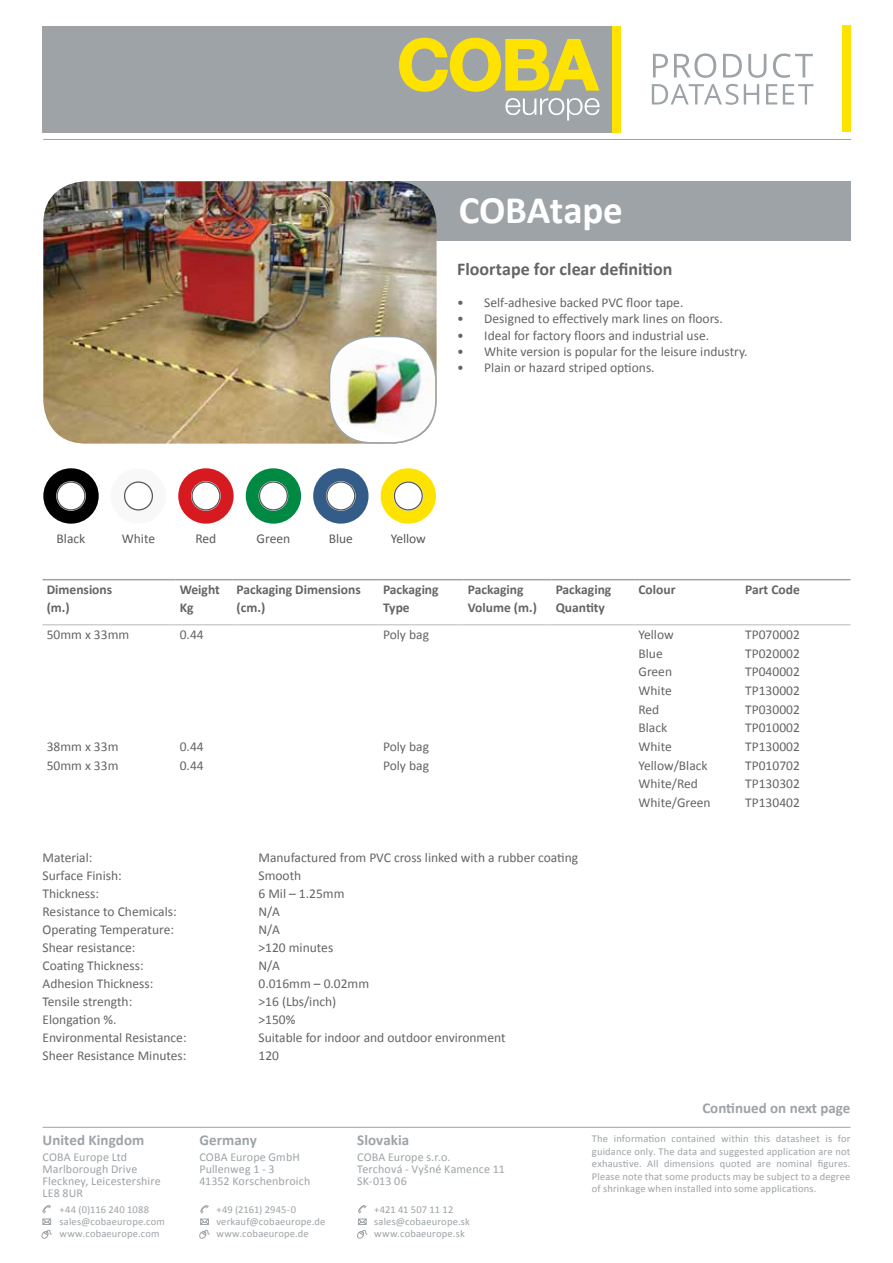
<style>
.page{position:relative;width:893px;height:1263px;background:#fff}
.page>*{position:absolute;margin:0;border:0;box-sizing:border-box;transform-origin:0 0}
.t1{font:700 39px "Calibri";letter-spacing:-.005em;color:#fff}
.t2{font:700 18px "Calibri";color:#636466}
.t3{font:700 15px "Calibri";color:#9da3a6}
.t4{font:13.5px "Calibri";color:#636466}
.t5{font:700 13.5px/18px "Calibri";color:#636466}
.t6{font:13.5px "Calibri";color:#58595b}
.t7{font:12px/12px "Calibri";letter-spacing:.01em;color:#9da3a6}
.t8{font:10.5px/12px "Calibri";letter-spacing:.015em;color:#9da3a6}
</style>
<div class="page">
<hr style="left:43px;top:139px;width:808px;height:1px;background:#9da3a6">
<hr style="left:43px;top:1127px;width:807px;height:1px;background:#9da3a6">
<div style="left:43px;top:26px;width:578px;height:106px;background:#9da3a6"></div>
<svg style="left:652px;top:84px;width:161px;height:21px"></svg>
<svg style="left:653px;top:53px;width:160px;height:25px"></svg>
<svg style="left:399px;top:37px;width:201px;height:55px"></svg>
<svg style="left:505px;top:98px;width:95px;height:23px"></svg>
<div style="left:612px;top:26px;width:9px;height:106px;background:#ffe300"></div>
<div style="left:842px;top:26px;width:8px;height:106px;background:#ffe300"></div>
<svg style="left:41px;top:1205px;width:11px;height:34px"></svg>
<svg style="left:199px;top:1205px;width:11px;height:34px"></svg>
<svg style="left:357px;top:1205px;width:11px;height:34px"></svg>
<hr style="left:43px;top:624px;width:133px;height:1px;background:#b8babc">
<hr style="left:176px;top:624px;width:56px;height:1px;background:#b8babc">
<hr style="left:232px;top:624px;width:147px;height:1px;background:#b8babc">
<hr style="left:379px;top:624px;width:85px;height:1px;background:#b8babc">
<hr style="left:464px;top:624px;width:87px;height:1px;background:#b8babc">
<hr style="left:551px;top:624px;width:83px;height:1px;background:#b8babc">
<hr style="left:634px;top:624px;width:107px;height:1px;background:#b8babc">
<hr style="left:741px;top:624px;width:109px;height:1px;background:#b8babc">
<hr style="left:43px;top:579px;width:133px;height:1px;background:#9da3a6">
<hr style="left:176px;top:579px;width:56px;height:1px;background:#9da3a6">
<hr style="left:232px;top:579px;width:147px;height:1px;background:#9da3a6">
<hr style="left:379px;top:579px;width:85px;height:1px;background:#9da3a6">
<hr style="left:464px;top:579px;width:87px;height:1px;background:#9da3a6">
<hr style="left:551px;top:579px;width:83px;height:1px;background:#9da3a6">
<hr style="left:634px;top:579px;width:107px;height:1px;background:#9da3a6">
<hr style="left:741px;top:579px;width:109px;height:1px;background:#9da3a6">
<div style="left:365px;top:181px;width:486px;height:60px;background:#9da3a6"></div>
<img style="left:43px;top:181px;width:394px;height:263px">
<img style="left:330px;top:342px;width:106px;height:98px">
<div style="left:329px;top:336px;width:108px;height:108px;border:2px solid #9da3a6;border-radius:43px"></div>
<div style="left:381px;top:468px;width:55px;height:56px;border:13px solid #ffe300;border-radius:50%"></div>
<div style="left:313px;top:468px;width:56px;height:56px;border:13px solid #345c89;border-radius:50%"></div>
<div style="left:246px;top:468px;width:55px;height:56px;border:13px solid #008942;border-radius:50%"></div>
<div style="left:178px;top:468px;width:56px;height:56px;border:13px solid #d71920;border-radius:50%"></div>
<div style="left:111px;top:468px;width:55px;height:56px;border:13px solid #f8f8f9;border-radius:50%"></div>
<div style="left:43px;top:468px;width:56px;height:56px;border:13px solid #000;border-radius:50%"></div>
<div style="left:394px;top:481px;width:29px;height:29px;border:1px solid #58595b;border-radius:50%"></div>
<div style="left:326px;top:481px;width:29px;height:29px;border:1px solid #58595b;border-radius:50%"></div>
<div style="left:259px;top:481px;width:29px;height:29px;border:1px solid #58595b;border-radius:50%"></div>
<div style="left:191px;top:481px;width:29px;height:29px;border:1px solid #58595b;border-radius:50%"></div>
<div style="left:124px;top:481px;width:29px;height:29px;border:1px solid #58595b;border-radius:50%"></div>
<div style="left:56px;top:481px;width:30px;height:29px;border:1px solid #58595b;border-radius:50%"></div>
<h1 class="t1" style="left:459px;top:185px;width:166px">COBAtape</h1>
<h2 class="t2" style="left:457px;top:257px;width:217px">Floortape for clear definition</h2>
<p class="t4" style="left:457px;top:294px;width:228px">• Self-adhesive backed PVC floor tape.</p>
<p class="t4" style="left:457px;top:310px;width:267px">• Designed to effectively mark lines on floors.</p>
<p class="t4" style="left:457px;top:327px;width:253px">• Ideal for factory floors and industrial use.</p>
<p class="t4" style="left:457px;top:343px;width:292px">• White version is popular for the leisure industry.</p>
<p class="t4" style="left:457px;top:359px;width:199px">• Plain or hazard striped options.</p>
<p class="t6" style="left:57px;top:530px;width:30px">Black</p>
<p class="t6" style="left:122px;top:530px;width:35px">White</p>
<p class="t6" style="left:195px;top:530px;width:22px">Red</p>
<p class="t6" style="left:257px;top:530px;width:35px">Green</p>
<p class="t6" style="left:329px;top:530px;width:26px">Blue</p>
<p class="t6" style="left:391px;top:530px;width:37px">Yellow</p>
<p class="t5" style="left:47px;top:580px;width:67px">Dimensions (m.)</p>
<p class="t5" style="left:180px;top:580px;width:42px">Weight<br>Kg</p>
<p class="t5" style="left:237px;top:580px;width:126px">Packaging Dimensions (cm.)</p>
<p class="t5" style="left:383px;top:580px;width:57px">Packaging<br>Type</p>
<p class="t5" style="left:468px;top:580px;width:71px">Packaging<br>Volume (m.)</p>
<p class="t5" style="left:556px;top:580px;width:57px">Packaging<br>Quantity</p>
<p class="t5" style="left:638px;top:580px;width:39px">Colour</p>
<p class="t5" style="left:745px;top:580px;width:56px">Part Code</p>
<p class="t4" style="left:47px;top:626px;width:84px">50mm x 33mm</p>
<p class="t4" style="left:180px;top:626px;width:25px">0.44</p>
<p class="t4" style="left:383px;top:626px;width:47px">Poly bag</p>
<p class="t4" style="left:638px;top:626px;width:37px">Yellow</p>
<p class="t4" style="left:745px;top:626px;width:56px">TP070002</p>
<p class="t4" style="left:638px;top:645px;width:26px">Blue</p>
<p class="t4" style="left:745px;top:645px;width:56px">TP020002</p>
<p class="t4" style="left:638px;top:663px;width:35px">Green</p>
<p class="t4" style="left:745px;top:663px;width:56px">TP040002</p>
<p class="t4" style="left:638px;top:682px;width:35px">White</p>
<p class="t4" style="left:745px;top:682px;width:56px">TP130002</p>
<p class="t4" style="left:638px;top:701px;width:22px">Red</p>
<p class="t4" style="left:745px;top:701px;width:56px">TP030002</p>
<p class="t4" style="left:638px;top:719px;width:30px">Black</p>
<p class="t4" style="left:745px;top:719px;width:56px">TP010002</p>
<p class="t4" style="left:47px;top:738px;width:73px">38mm x 33m</p>
<p class="t4" style="left:180px;top:738px;width:25px">0.44</p>
<p class="t4" style="left:383px;top:738px;width:47px">Poly bag</p>
<p class="t4" style="left:638px;top:738px;width:35px">White</p>
<p class="t4" style="left:745px;top:738px;width:56px">TP130002</p>
<p class="t4" style="left:47px;top:757px;width:73px">50mm x 33m</p>
<p class="t4" style="left:180px;top:757px;width:25px">0.44</p>
<p class="t4" style="left:383px;top:757px;width:47px">Poly bag</p>
<p class="t4" style="left:638px;top:757px;width:71px">Yellow/Black</p>
<p class="t4" style="left:745px;top:757px;width:56px">TP010702</p>
<p class="t4" style="left:638px;top:775px;width:61px">White/Red</p>
<p class="t4" style="left:745px;top:775px;width:56px">TP130302</p>
<p class="t4" style="left:638px;top:794px;width:74px">White/Green</p>
<p class="t4" style="left:745px;top:794px;width:56px">TP130402</p>
<p class="t4" style="left:43px;top:849px;width:51px">Material:</p>
<p class="t4" style="left:259px;top:849px;width:321px">Manufactured from PVC cross linked with a rubber coating</p>
<p class="t4" style="left:43px;top:867px;width:81px">Surface Finish:</p>
<p class="t4" style="left:259px;top:867px;width:44px">Smooth</p>
<p class="t4" style="left:43px;top:885px;width:58px">Thickness:</p>
<p class="t4" style="left:259px;top:885px;width:87px">6 Mil – 1.25mm</p>
<p class="t4" style="left:43px;top:903px;width:136px">Resistance to Chemicals:</p>
<p class="t4" style="left:259px;top:903px;width:23px">N/A</p>
<p class="t4" style="left:43px;top:921px;width:133px">Operating Temperature:</p>
<p class="t4" style="left:259px;top:921px;width:23px">N/A</p>
<p class="t4" style="left:43px;top:939px;width:94px">Shear resistance:</p>
<p class="t4" style="left:259px;top:939px;width:76px">&gt;120 minutes</p>
<p class="t4" style="left:43px;top:957px;width:103px">Coating Thickness:</p>
<p class="t4" style="left:259px;top:957px;width:23px">N/A</p>
<p class="t4" style="left:43px;top:975px;width:112px">Adhesion Thickness:</p>
<p class="t4" style="left:259px;top:975px;width:112px">0.016mm – 0.02mm</p>
<p class="t4" style="left:43px;top:993px;width:91px">Tensile strength:</p>
<p class="t4" style="left:259px;top:993px;width:79px">&gt;16 (Lbs/inch)</p>
<p class="t4" style="left:43px;top:1011px;width:76px">Elongation %.</p>
<p class="t4" style="left:259px;top:1011px;width:38px">&gt;150%</p>
<p class="t4" style="left:43px;top:1029px;width:146px">Environmental Resistance:</p>
<p class="t4" style="left:259px;top:1029px;width:249px">Suitable for indoor and outdoor environment</p>
<p class="t4" style="left:43px;top:1047px;width:146px">Sheer Resistance Minutes:</p>
<p class="t4" style="left:259px;top:1047px;width:22px">120</p>
<p class="t3" style="left:43px;top:1130px;width:103px">United Kingdom</p>
<p class="t7" style="left:43px;top:1151px;width:120px">COBA Europe Ltd<br>Marlborough Drive<br>Fleckney, Leicestershire<br>LE8 8UR</p>
<p class="t8" style="left:60px;top:1203px;width:107px">+44 (0)116 240 1088 sales@cobaeurope.com www.cobaeurope.com</p>
<p class="t3" style="left:199px;top:1130px;width:59px">Germany</p>
<p class="t7" style="left:199px;top:1151px;width:112px">COBA Europe GmbH<br>Pullenweg 1 - 3<br>41352 Korschenbroich</p>
<p class="t8" style="left:216px;top:1203px;width:111px">+49 (2161) 2945-0 verkauf@cobaeurope.de www.cobaeurope.de</p>
<p class="t3" style="left:357px;top:1130px;width:54px">Slovakia</p>
<p class="t7" style="left:357px;top:1151px;width:149px">COBA Europe s.r.o.<br>Terchová - Vyšné Kamence 11<br>SK-013 06</p>
<p class="t8" style="left:374px;top:1203px;width:97px">+421 41 507 11 12 sales@cobaeurope.sk www.cobaeurope.sk</p>
<p class="t3" style="left:702px;top:1098px;width:150px">Continued on next page</p>
<p class="t8" style="left:592px;top:1132px;width:260px;line-height:12.6px;text-align:justify">The information contained within this datasheet is for guidance only. The data and suggested application are not exhaustive. All dimensions quoted are nominal figures.<br>Please note that some products may be subject to a degree of shrinkage when installed into some applications.</p>
</div>
